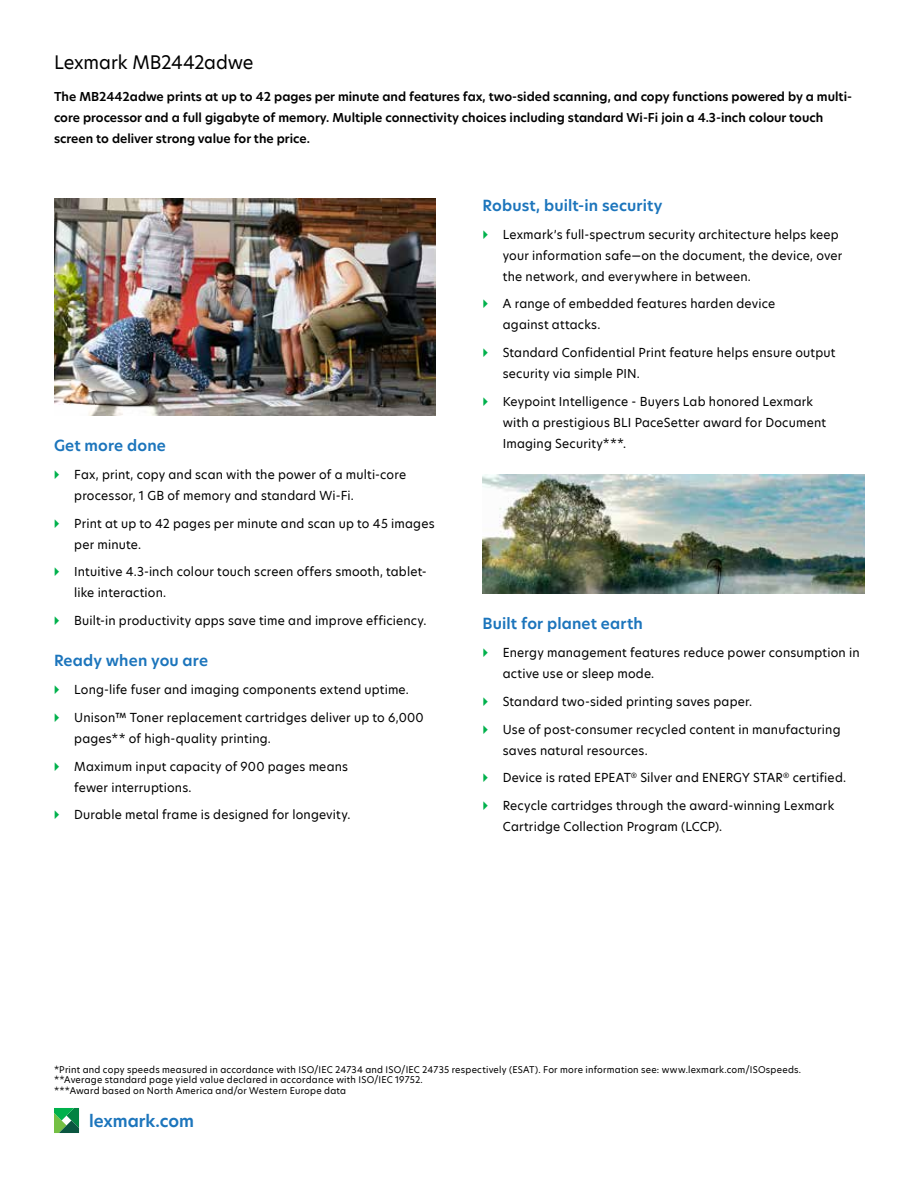
<style>
.page{position:relative;width:918px;height:1188px;background:#fff}
.page>*{position:absolute;margin:0;border:0;box-sizing:border-box;transform-origin:0 0}
.t1{font:18px "TP Hero";letter-spacing:-.01em;color:#000}
.t2{font:600 16.5px "TP Hero";color:#1c75bc}
.t3{font:600 15px "TP Hero";letter-spacing:.01em;color:#1c75bc}
.t4{font:12px/21px "TP Hero";letter-spacing:.015em;color:#000}
.t5{font:600 12px/21px "TP Hero";color:#000}
.t6{font:9px/10.5px "TP Hero";letter-spacing:.025em;color:#000}
</style>
<div class="page">
<svg style="left:54px;top:1108px;width:25px;height:25px"></svg>
<img style="left:54px;top:199px;width:381px;height:217px">
<img style="left:483px;top:474px;width:381px;height:120px">
<h1 class="t1" style="left:54px;top:50px;width:201px">Lexmark MB2442adwe</h1>
<p class="t5" style="left:54px;top:87px;width:800px">The MB2442adwe prints at up to 42 pages per minute and features fax, two-sided scanning, and copy functions powered by a multi&shy;core processor and a full gigabyte of memory. Multiple connectivity choices including standard Wi-Fi join a 4.3-inch colour touch screen to deliver strong value for the price.</p>
<p class="t3" style="left:54px;top:435px;width:113px">Get more done</p>
<p class="t4" style="left:74px;top:464px;width:334px">Fax, print, copy and scan with the power of a multi-core processor, 1 GB of memory and standard Wi-Fi.</p>
<p class="t4" style="left:74px;top:512px;width:362px">Print at up to 42 pages per minute and scan up to 45 images per minute.</p>
<p class="t4" style="left:74px;top:561px;width:354px">Intuitive 4.3-inch colour touch screen offers smooth, tablet&shy;like interaction.</p>
<p class="t4" style="left:74px;top:610px;width:354px">Built-in productivity apps save time and improve efficiency.</p>
<p class="t3" style="left:54px;top:651px;width:156px">Ready when you are</p>
<p class="t4" style="left:74px;top:679px;width:336px">Long-life fuser and imaging components extend uptime.</p>
<p class="t4" style="left:74px;top:707px;width:351px">Unison™ Toner replacement cartridges deliver up to 6,000 pages** of high-quality printing.</p>
<p class="t4" style="left:74px;top:755px;width:275px">Maximum input capacity of 900 pages means fewer interruptions.</p>
<p class="t4" style="left:74px;top:804px;width:278px">Durable metal frame is designed for longevity.</p>
<p class="t3" style="left:483px;top:195px;width:181px">Robust, built-in security</p>
<p class="t4" style="left:503px;top:223px;width:341px">Lexmark’s full-spectrum security architecture helps keep your information safe—on the document, the device, over the network, and everywhere in between.</p>
<p class="t4" style="left:503px;top:293px;width:274px">A range of embedded features harden device against attacks.</p>
<p class="t4" style="left:503px;top:342px;width:334px">Standard Confidential Print feature helps ensure output security via simple PIN.</p>
<p class="t4" style="left:503px;top:391px;width:325px">Keypoint Intelligence - Buyers Lab honored Lexmark with a prestigious BLI PaceSetter award for Document<br>Imaging Security***.</p>
<p class="t3" style="left:483px;top:614px;width:162px">Built for planet earth</p>
<p class="t4" style="left:503px;top:642px;width:358px">Energy management features reduce power consumption in active use or sleep mode.</p>
<p class="t4" style="left:503px;top:691px;width:251px">Standard two-sided printing saves paper.</p>
<p class="t4" style="left:503px;top:718px;width:339px">Use of post-consumer recycled content in manufacturing saves natural resources.</p>
<p class="t4" style="left:503px;top:767px;width:345px">Device is rated EPEAT<sup>®</sup> Silver and ENERGY STAR<sup>®</sup> certified.</p>
<p class="t4" style="left:503px;top:795px;width:333px">Recycle cartridges through the award-winning Lexmark<br>Cartridge Collection Program (LCCP).</p>
<p class="t6" style="left:54px;top:1064px;width:749px">*Print and copy speeds measured in accordance with ISO/IEC 24734 and ISO/IEC 24735 respectively (ESAT). For more information see: www.lexmark.com/ISOspeeds. **Average standard page yield value declared in accordance with ISO/IEC 19752.<br>***Award based on North America and/or Western Europe data</p>
<h2 class="t2" style="left:89px;top:1110px;width:106px">lexmark.com</h2>
</div>
